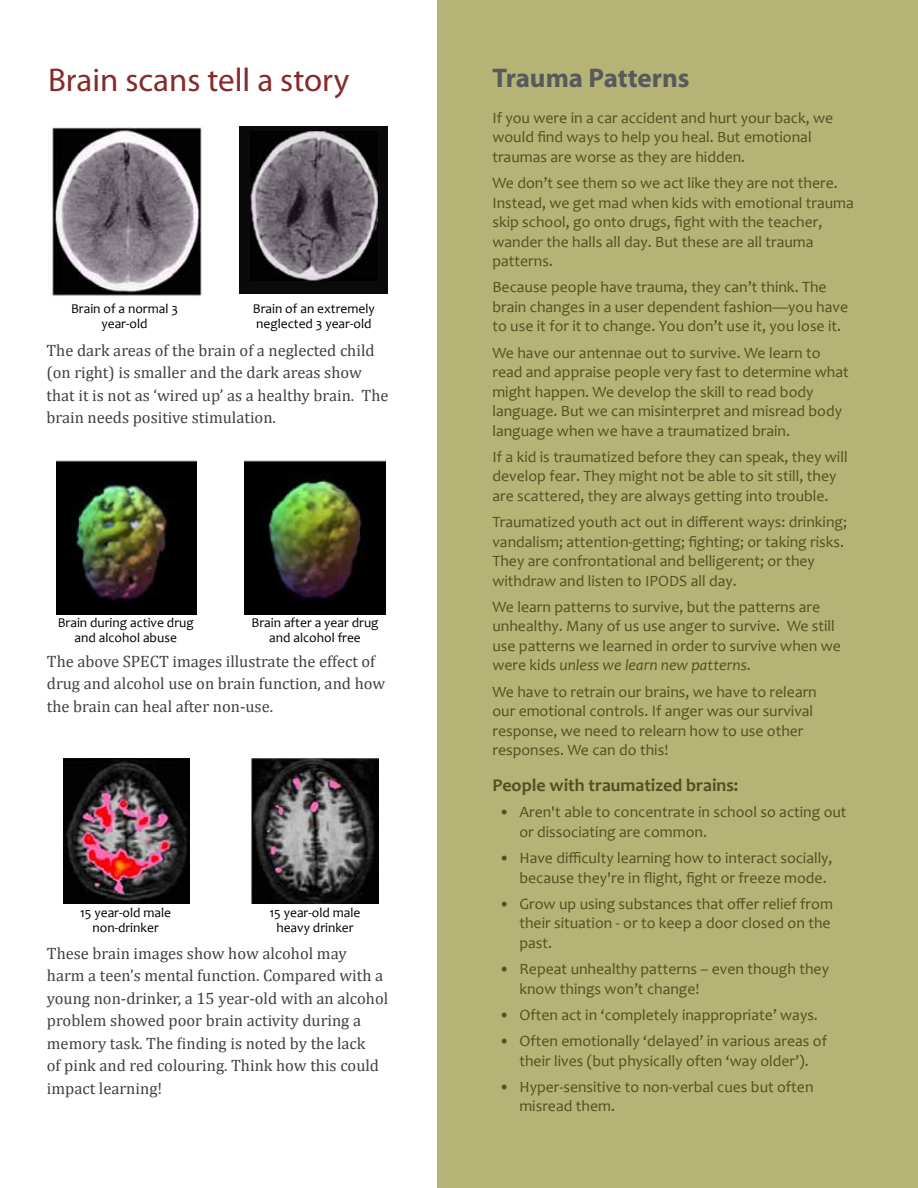
<style>
.page{position:relative;width:918px;height:1188px;background:#fff}
.page>*{position:absolute;margin:0;border:0;box-sizing:border-box;transform-origin:0 0}
.t1{font:33px "Myriad Pro";color:#862a2a}
.t2{font:700 27px "Myriad Pro";color:#58595b}
.t3{font:700 18px "Candara";color:#515021}
.t4{font:16.5px/22.5px "Cambria";color:#414042}
.t5{font:15.75px/19.5px "Candara";color:#515021}
.t6{font:13.5px/15px "Candara";color:#000;text-align:center}
.s1{font-style:italic}
</style>
<div class="page">
<div style="left:437px;top:0;width:481px;height:1188px;background:#b6b376"></div>
<img style="left:63px;top:759px;width:127px;height:144px">
<img style="left:252px;top:759px;width:126px;height:144px">
<img style="left:56px;top:460px;width:141px;height:154px">
<img style="left:245px;top:460px;width:140px;height:154px">
<div style="left:240px;top:126px;width:148px;height:168px;background:#0a0a0b"></div>
<img style="left:52px;top:126px;width:150px;height:170px">
<img style="left:251px;top:132px;width:126px;height:149px">
<h1 class="t1" style="left:48px;top:59px;width:303px">Brain scans tell a story</h1>
<p class="t6" style="left:71px;top:301px;width:109px">Brain of a normal 3 year-old</p>
<p class="t6" style="left:253px;top:301px;width:124px;text-align:left">Brain of an extremely neglected 3 year-old</p>
<p class="t4" style="left:46px;top:339px;width:344px">The dark areas of the brain of a neglected child (on right) is smaller and the dark areas show that it is not as ‘wired up’ as a healthy brain. The brain needs positive stimulation.</p>
<p class="t6" style="left:58px;top:615px;width:138px">Brain during active drug and alcohol abuse</p>
<p class="t6" style="left:252px;top:615px;width:129px">Brain after a year drug and alcohol free</p>
<p class="t4" style="left:47px;top:650px;width:340px">The above SPECT images illustrate the effect of drug and alcohol use on brain function, and how the brain can heal after non-use.</p>
<p class="t6" style="left:80px;top:905px;width:92px">15 year-old male non-drinker</p>
<p class="t6" style="left:270px;top:905px;width:92px">15 year-old male heavy drinker</p>
<p class="t4" style="left:47px;top:942px;width:343px">These brain images show how alcohol may harm a teen’s mental function. Compared with a young non-drinker, a 15 year-old with an alcohol problem showed poor brain activity during a memory task. The finding is noted by the lack<br>of pink and red colouring. Think how this could impact learning!</p>
<h2 class="t2" style="left:492px;top:60px;width:199px">Trauma Patterns</h2>
<p class="t5" style="left:492px;top:108px;width:342px">If you were in a car accident and hurt your back, we would find ways to help you heal. But emotional traumas are worse as they are hidden.</p>
<p class="t5" style="left:492px;top:173px;width:363px">We don’t see them so we act like they are not there.<br>Instead, we get mad when kids with emotional trauma skip school, go onto drugs, fight with the teacher, wander the halls all day. But these are all trauma patterns.</p>
<p class="t5" style="left:492px;top:277px;width:357px">Because people have trauma, they can’t think. The brain changes in a user dependent fashion—you have to use it for it to change. You don’t use it, you lose it.</p>
<p class="t5" style="left:492px;top:343px;width:358px">We have our antennae out to survive. We learn to read and appraise people very fast to determine what might happen. We develop the skill to read body language. But we can misinterpret and misread body language when we have a traumatized brain.</p>
<p class="t5" style="left:492px;top:447px;width:357px">If a kid is traumatized before they can speak, they will develop fear. They might not be able to sit still, they are scattered, they are always getting into trouble.</p>
<p class="t5" style="left:492px;top:512px;width:356px">Traumatized youth act out in different ways: drinking; vandalism; attention-getting; fighting; or taking risks.<br>They are confrontational and belligerent; or they withdraw and listen to IPODS all day.</p>
<p class="t5" style="left:492px;top:597px;width:350px">We learn patterns to survive, but the patterns are unhealthy. Many of us use anger to survive. We still use patterns we learned in order to survive when we were kids <span class="s1">unless we learn new patterns</span>.</p>
<p class="t5" style="left:492px;top:682px;width:326px">We have to retrain our brains, we have to relearn our emotional controls. If anger was our survival response, we need to relearn how to use other responses. We can do this!</p>
<p class="t3" style="left:492px;top:774px;width:248px">People with traumatized brains:</p>
<p class="t5" style="left:519px;top:802px;width:329px;text-indent:-20px">• Aren't able to concentrate in school so acting out or dissociating are common.</p>
<p class="t5" style="left:519px;top:848px;width:315px;text-indent:-20px">• Have difficulty learning how to interact socially, because they're in flight, fight or freeze mode.</p>
<p class="t5" style="left:519px;top:894px;width:315px;text-indent:-20px">• Grow up using substances that offer relief from their situation - or to keep a door closed on the past.</p>
<p class="t5" style="left:519px;top:959px;width:311px;text-indent:-20px">• Repeat unhealthy patterns – even though they know things won’t change!</p>
<p class="t5" style="left:499px;top:1005px;width:320px">• Often act in ‘completely inappropriate’ ways.</p>
<p class="t5" style="left:499px;top:1031px;width:329px;text-align:center">• Often emotionally ‘delayed’ in various areas of their lives (but physically often ‘way older’).</p>
<p class="t5" style="left:519px;top:1077px;width:296px;text-indent:-20px">• Hyper-sensitive to non-verbal cues but often misread them.</p>
</div>
